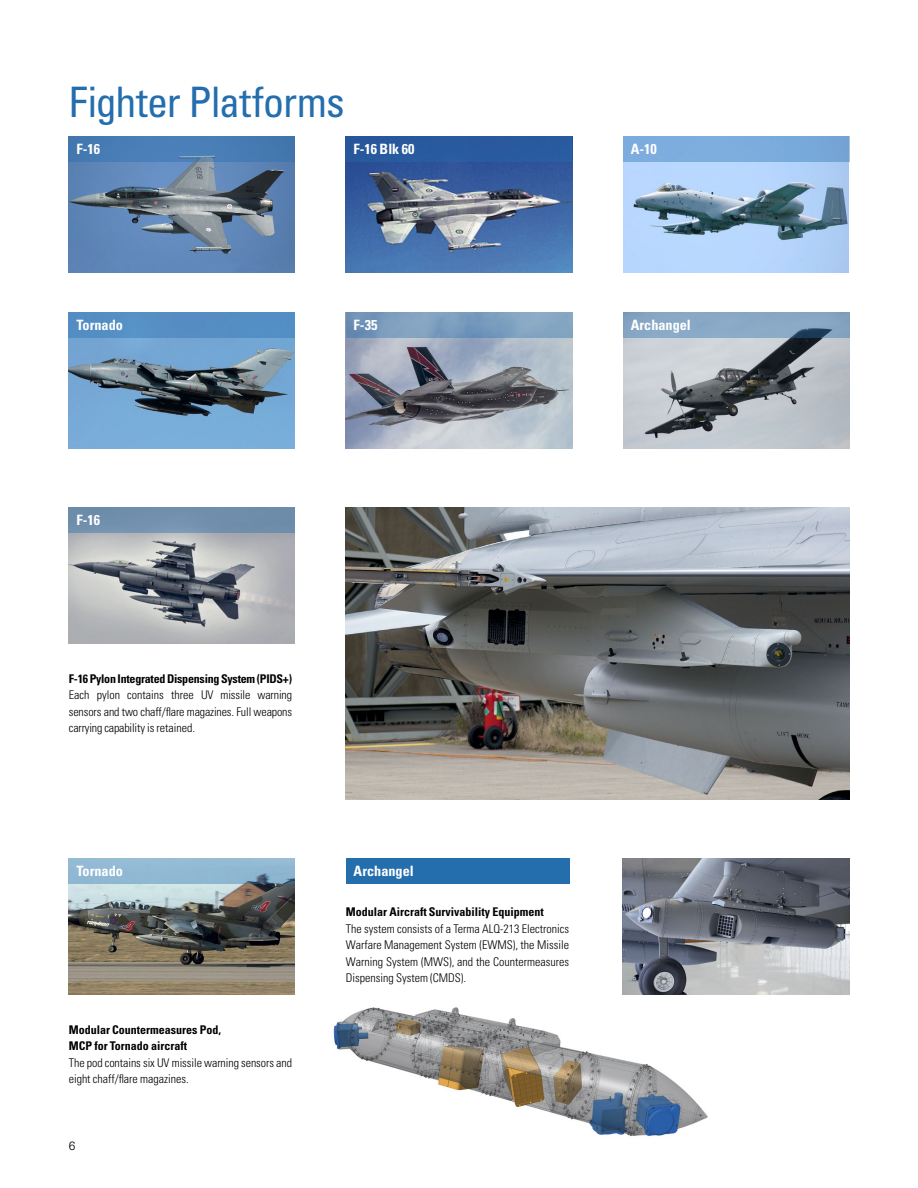
<style>
.page{position:relative;width:918px;height:1188px;background:#fff}
.page>*{position:absolute;margin:0;border:0;box-sizing:border-box;transform-origin:0 0}
.t1{font:condensed 42px "Univers LT Std";letter-spacing:-.015em;color:#246eae}
.t2{font:700 condensed 14.25px "Univers LT Std";color:#fff}
.t3{font:300 condensed 12px/16.5px "Univers LT Std";letter-spacing:-.005em;color:#000;text-align:justify}
.t4{font:700 condensed 12px/16.5px "Univers LT Std";color:#000}
.t5{font:700 condensed 12px "Univers LT Std";letter-spacing:-.02em;color:#000}
.t6{font:300 12px "Univers LT Std";color:#000}
</style>
<div class="page">
<img style="left:69px;top:533px;width:226px;height:111px">
<img style="left:69px;top:884px;width:226px;height:110px">
<img style="left:346px;top:338px;width:226px;height:110px">
<img style="left:346px;top:162px;width:226px;height:111px">
<img style="left:69px;top:338px;width:226px;height:110px">
<img style="left:69px;top:162px;width:226px;height:111px">
<img style="left:623px;top:162px;width:226px;height:111px">
<img style="left:623px;top:338px;width:226px;height:110px">
<img style="left:333px;top:989px;width:394px;height:147px">
<img style="left:623px;top:859px;width:226px;height:135px">
<img style="left:346px;top:507px;width:503px;height:293px">
<div style="left:69px;top:136px;width:226px;height:26px;background:#487db5"></div>
<div style="left:69px;top:312px;width:226px;height:26px;background:#548ec3"></div>
<div style="left:69px;top:507px;width:226px;height:26px;background:#708eac"></div>
<div style="left:69px;top:859px;width:226px;height:25px;background:#91b8d3"></div>
<div style="left:623px;top:312px;width:226px;height:26px;background:#88a9c6"></div>
<svg style="left:346px;top:312px;width:226px;height:26px;background:#7b9dbe"></svg>
<div style="left:346px;top:859px;width:223px;height:25px;background:#246eae"></div>
<div style="left:623px;top:136px;width:226px;height:26px;background:#7cacde"></div>
<div style="left:346px;top:136px;width:226px;height:26px;background:#285a9e"></div>
<h1 class="t1" style="left:69px;top:75px;width:277px">Fighter Platforms</h1>
<p class="t2" style="left:77px;top:141px;width:25px">F-16</p>
<p class="t2" style="left:353px;top:141px;width:63px">F-16 Blk 60</p>
<p class="t2" style="left:631px;top:141px;width:28px">A-10</p>
<p class="t2" style="left:77px;top:316px;width:48px">Tornado</p>
<p class="t2" style="left:631px;top:316px;width:62px">Archangel</p>
<p class="t2" style="left:354px;top:316px;width:25px">F-35</p>
<p class="t2" style="left:77px;top:511px;width:25px">F-16</p>
<p class="t5" style="left:69px;top:671px;width:225px">F-16 Pylon Integrated Dispensing System (PIDS+)</p>
<p class="t3" style="left:69px;top:687px;width:225px">Each pylon contains three UV missile warning sensors and two chaff/flare magazines. Full weapons carrying capability is retained.</p>
<p class="t2" style="left:77px;top:863px;width:48px">Tornado</p>
<p class="t2" style="left:354px;top:863px;width:62px">Archangel</p>
<p class="t4" style="left:69px;top:1021px;width:154px">Modular Countermeasures Pod,<br>MCP for Tornado aircraft</p>
<p class="t3" style="left:69px;top:1054px;width:225px">The pod contains six UV missile warning sensors and eight chaff/flare magazines.</p>
<p class="t6" style="left:69px;top:1139px;width:8px">6</p>
<p class="t4" style="left:346px;top:904px;width:199px">Modular Aircraft Survivability Equipment</p>
<p class="t3" style="left:346px;top:920px;width:225px">The system consists of a Terma ALQ-213 Electronics Warfare Management System (EWMS), the Missile Warning System (MWS), and the Countermeasures Dispensing System (CMDS).</p>
</div>
